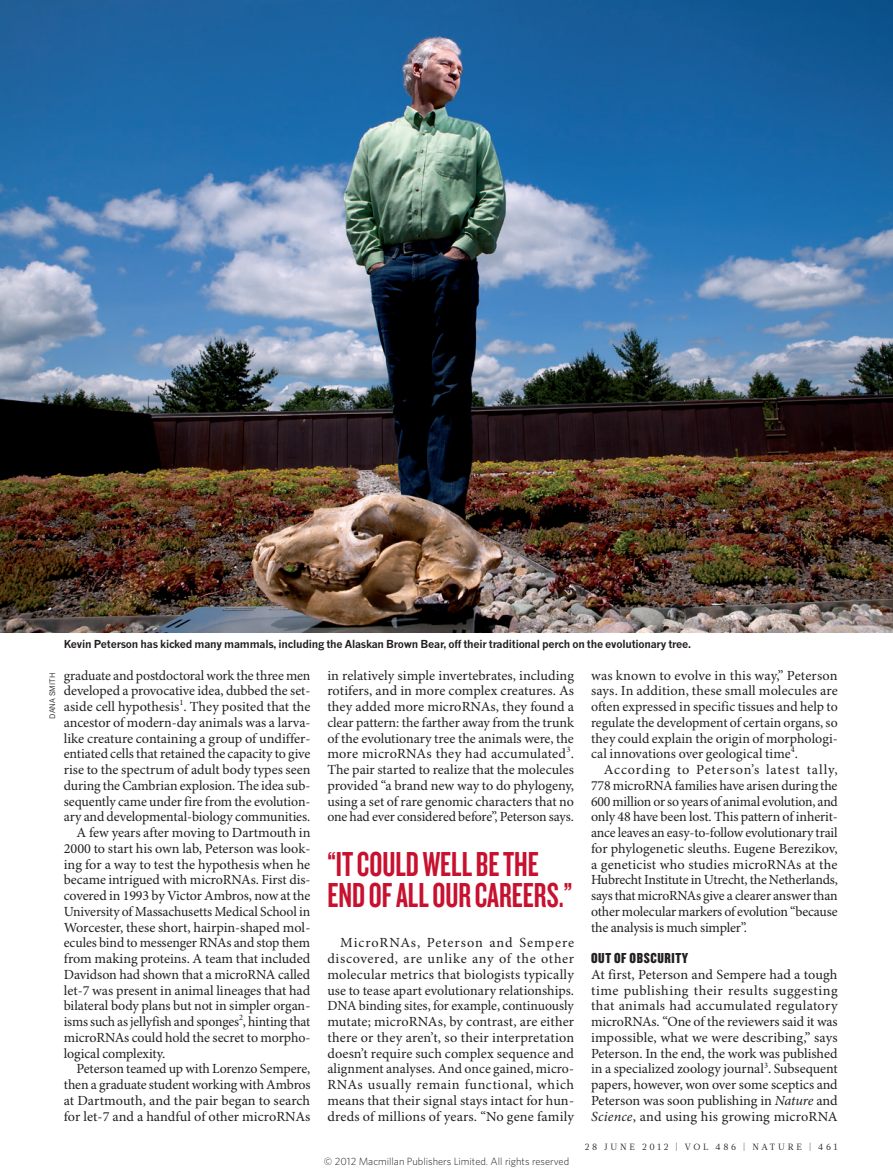
<style>
.page{position:relative;width:893px;height:1174px;background:#fff}
.page>*{position:absolute;margin:0;border:0;box-sizing:border-box;transform-origin:0 0}
.PULL_QUOTE{font:36px/31.5px "Knockout 48 Featherweight";color:#c7112f;scale:.95 1}
.CROSSHEAD{font:15px "Knockout 69 Full Liteweight";letter-spacing:.04em;color:#231f20}
.BODY_INDENT{font:13.95px/15.8px "Minion Pro";letter-spacing:-.005em;color:#231f20;text-align:justify}
.BODY_1ST_PARA{font:13.95px/15.8px "Minion Pro";letter-spacing:.005em;color:#231f20;text-align:justify}
.PIC_CAPTION{font:700 10.8px "News Gothic MTOT";letter-spacing:-.02em;color:#231f20}
.t1{font:300 10.5px "Whitney";color:#231f20}
.t2{font:9px "Glosa Math";letter-spacing:.3em;color:#231f20}
.PIC_CREDIT{font:7.5px "News Gothic MTOT";color:#231f20}
.s1{font-style:italic}
</style>
<div class="page">
<img style="left:0;top:0;width:893px;height:632px">
<p class="PIC_CREDIT" style="left:48px;top:718px;width:47px;rotate:-90deg">DANA SMITH</p>
<p class="PIC_CAPTION" style="left:64px;top:637px;width:629px">Kevin Peterson has kicked many mammals, including the Alaskan Brown Bear, off their traditional perch on the evolutionary tree.</p>
<p class="BODY_INDENT" style="left:64px;top:668px;width:248px">graduate and postdoctoral work the three men developed a provocative idea, dubbed the set&shy;aside cell hypothesis<sup>1</sup>. They posited that the ancestor of modern-day animals was a larva&shy;like creature containing a group of undiffer&shy;entiated cells that retained the capacity to give rise to the spectrum of adult body types seen during the Cambrian explosion. The idea sub&shy;sequently came under fire from the evolution&shy;ary and developmental-biology communities.</p>
<p class="BODY_INDENT" style="left:64px;top:825px;width:248px;text-indent:13px">A few years after moving to Dartmouth in 2000 to start his own lab, Peterson was look&shy;ing for a way to test the hypothesis when he became intrigued with microRNAs. First dis&shy;covered in 1993 by Victor Ambros, now at the University of Massachusetts Medical School in Worcester, these short, hairpin-shaped mol&shy;ecules bind to messenger RNAs and stop them from making proteins. A team that included Davidson had shown that a microRNA called let-7 was present in animal lineages that had bilateral body plans but not in simpler organ&shy;isms such as jellyfish and sponges<sup>2</sup>, hinting that microRNAs could hold the secret to morpho&shy;logical complexity.</p>
<p class="BODY_INDENT" style="left:64px;top:1061px;width:248px;text-indent:13px">Peterson teamed up with Lorenzo Sempere, then a graduate student working with Ambros at Dartmouth, and the pair began to search for let-7 and a handful of other microRNAs</p>
<p class="BODY_INDENT" style="left:327px;top:668px;width:248px">in relatively simple invertebrates, including rotifers, and in more complex creatures. As they added more microRNAs, they found a clear pattern: the farther away from the trunk of the evolutionary tree the animals were, the more microRNAs they had accumulated<sup>3</sup>.<br>The pair started to realize that the molecules provided “a brand new way to do phylogeny, using a set of rare genomic characters that no one had ever considered before”, Peterson says.</p>
<p class="PULL_QUOTE" style="left:327px;top:847px;width:259px">“IT COULD WELL BE THE<br>END OF ALL OUR CAREERS.”</p>
<p class="BODY_INDENT" style="left:327px;top:935px;width:248px;text-indent:13px">MicroRNAs, Peterson and Sempere discovered, are unlike any of the other molecular metrics that biologists typically use to tease apart evolutionary relationships.<br>DNA binding sites, for example, continuously mutate; microRNAs, by contrast, are either there or they aren’t, so their interpretation doesn’t require such complex sequence and alignment analyses. And once gained, micro-RNAs usually remain functional, which means that their signal stays intact for hun&shy;dreds of millions of years. “No gene family</p>
<p class="t1" style="left:324px;top:1154px;width:247px">© 2012 Macmillan Publishers Limited. All rights reserved</p>
<p class="BODY_INDENT" style="left:591px;top:668px;width:248px">was known to evolve in this way,” Peterson says. In addition, these small molecules are often expressed in specific tissues and help to regulate the development of certain organs, so they could explain the origin of morphologi&shy;cal innovations over geological time<sup>4</sup>.</p>
<p class="BODY_INDENT" style="left:591px;top:762px;width:248px;text-indent:13px">According to Peterson’s latest tally, 778 microRNA families have arisen during the 600 million or so years of animal evolution, and only 48 have been lost. This pattern of inherit&shy;ance leaves an easy-to-follow evolutionary trail for phylogenetic sleuths. Eugene Berezikov, a geneticist who studies microRNAs at the Hubrecht Institute in Utrecht, the Netherlands, says that microRNAs give a clearer answer than other molecular markers of evolution “because the analysis is much simpler”.</p>
<p class="CROSSHEAD" style="left:591px;top:948px;width:99px">OUT OF OBSCURITY</p>
<p class="BODY_1ST_PARA" style="left:591px;top:967px;width:248px">At first, Peterson and Sempere had a tough time publishing their results suggesting that animals had accumulated regulatory microRNAs. “One of the reviewers said it was impossible, what we were describing,” says Peterson. In the end, the work was published in a specialized zoology journal<sup>3</sup>. Subsequent papers, however, won over some sceptics and Peterson was soon publishing in <span class="s1">Nature</span> and <span class="s1">Science</span>, and using his growing microRNA</p>
<p class="t2" style="left:585px;top:1141px;width:254px">28 JUNE 2012 | VOL 486 | NATURE | 461</p>
</div>
